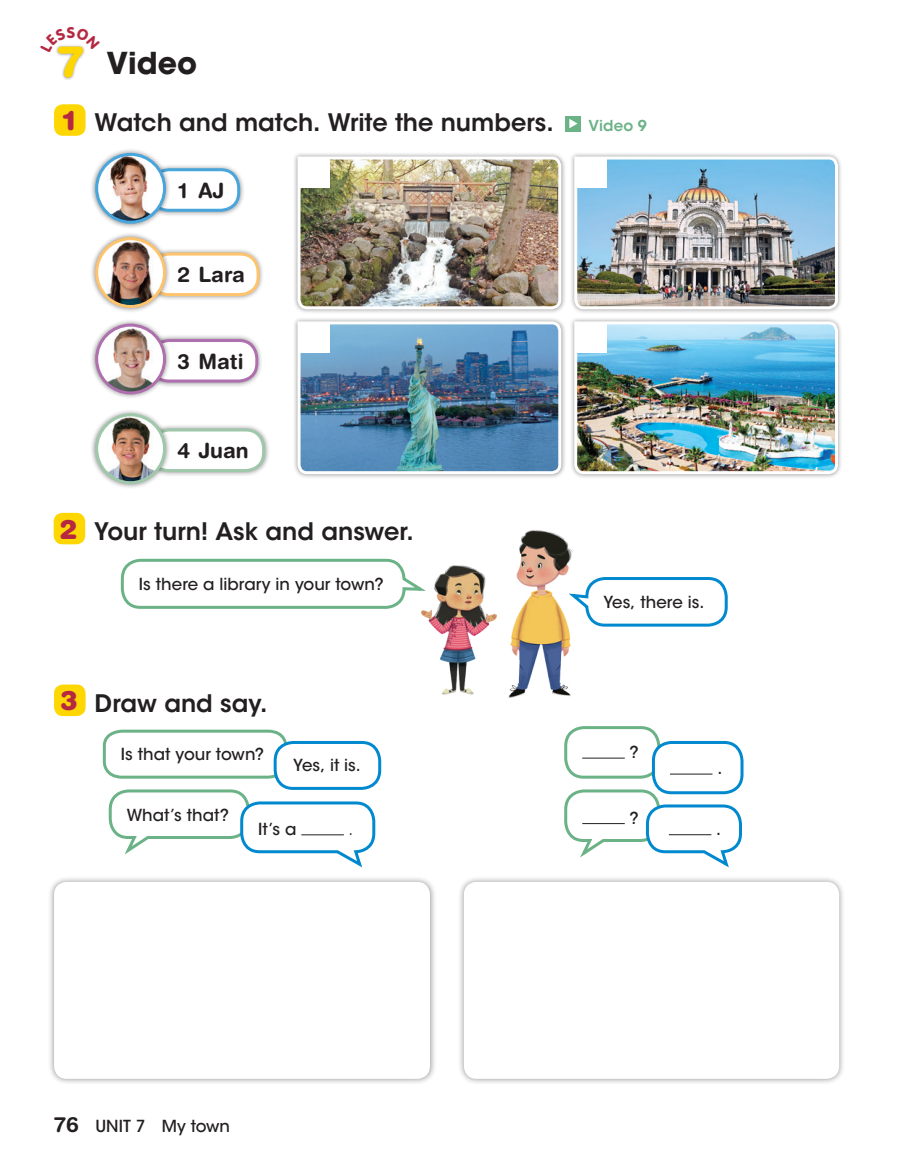
<style>
.page{position:relative;width:916px;height:1175px;background:#fff}
.page>*{position:absolute;margin:0;border:0;box-sizing:border-box;transform-origin:0 0}
.t1{font:700 30px "ITC Avant Garde Std";color:#231f20}
.t2{font:600 24px "ITC Avant Garde Std";color:#231f20}
.t3{font:700 21px "Helvetica Rounded LT Std";color:#231f20}
.t4{font:500 16.5px "ITC Avant Garde Std";color:#231f20}
.t5{font:16.5px "ITC Avant Garde Std";color:#231f20}
.t6{font:600 15px "ITC Avant Garde Std";letter-spacing:.01em;color:#6bb286}
.s1{font-family:"Helvetica Rounded LT Std";font-weight:900;font-size:43.5px;color:#fed702}
.s2{font-family:"Helvetica Rounded LT Std";font-weight:900;font-size:27px;color:#b62841}
.s3{font-family:"Helvetica Rounded LT Std";font-weight:700;font-size:21px}
</style>
<div class="page">
<div style="left:292px;top:151px;width:274px;height:163px;background:#231f20;opacity:.5"></div>
<img style="left:296px;top:155px;width:266px;height:156px">
<div style="left:292px;top:316px;width:274px;height:163px;background:#231f20;opacity:.5"></div>
<img style="left:296px;top:320px;width:266px;height:156px">
<div style="left:569px;top:151px;width:274px;height:163px;background:#231f20;opacity:.5"></div>
<img style="left:572px;top:155px;width:267px;height:156px">
<div style="left:569px;top:316px;width:274px;height:163px;background:#231f20;opacity:.5"></div>
<img style="left:572px;top:320px;width:267px;height:156px">
<div style="left:299px;top:158px;width:30px;height:30px;background:#fff"></div>
<div style="left:575px;top:158px;width:31px;height:30px;background:#fff"></div>
<div style="left:575px;top:323px;width:31px;height:30px;background:#fff"></div>
<div style="left:299px;top:323px;width:30px;height:30px;background:#fff"></div>
<div style="left:55px;top:44px;width:31px;height:36px;background:#231f20;opacity:.5"></div>
<div style="left:145px;top:247px;width:119px;height:54px;background:#231f20;opacity:.5"></div>
<div style="left:151px;top:254px;width:107px;height:40px;background:#fff;border-radius:18px"></div>
<div style="left:150px;top:252px;width:109px;height:44px;border:3px solid #fdc36d;border-radius:18px"></div>
<svg style="left:590px;top:577px;width:138px;height:50px"></svg>
<div style="left:54px;top:513px;width:31px;height:31px;background:#fed702;border-radius:9px"></div>
<div style="left:54px;top:684px;width:32px;height:32px;background:#fed702;border-radius:9px"></div>
<div style="left:54px;top:104px;width:32px;height:32px;background:#fed702;border-radius:9px"></div>
<div style="left:565px;top:116px;width:16px;height:15px;background:#6bb286"></div>
<svg style="left:569px;top:119px;width:8px;height:9px"></svg>
<svg style="left:120px;top:558px;width:279px;height:51px"></svg>
<div style="left:145px;top:334px;width:118px;height:53px;background:#231f20;opacity:.5"></div>
<div style="left:151px;top:340px;width:106px;height:41px;background:#fff;border-radius:18px"></div>
<div style="left:150px;top:339px;width:108px;height:43px;border:3px solid #ae70ae;border-radius:18px"></div>
<div style="left:145px;top:163px;width:100px;height:54px;background:#231f20;opacity:.5"></div>
<div style="left:151px;top:170px;width:87px;height:40px;background:#fff;border-radius:18px"></div>
<div style="left:150px;top:168px;width:90px;height:44px;border:3px solid #48a6dc;border-radius:18px"></div>
<div style="left:145px;top:423px;width:125px;height:54px;background:#231f20;opacity:.5"></div>
<div style="left:151px;top:430px;width:112px;height:40px;background:#fff;border-radius:18px"></div>
<div style="left:150px;top:428px;width:115px;height:44px;border:3px solid #9fc8ab;border-radius:18px"></div>
<svg style="left:102px;top:729px;width:185px;height:51px"></svg>
<hr style="left:582px;top:757px;width:42px;height:1px;background:#231f20">
<div style="left:564px;top:726px;width:96px;height:52px;border:3px solid #6bb286;border-radius:18px"></div>
<div style="left:48px;top:875px;width:388px;height:210px;background:#231f20;opacity:.5"></div>
<div style="left:56px;top:883px;width:372px;height:193px;background:#fff;border-radius:11px"></div>
<div style="left:54px;top:881px;width:376px;height:197px;border:4px solid #fff;border-radius:11px"></div>
<div style="left:457px;top:875px;width:388px;height:210px;background:#231f20;opacity:.5"></div>
<div style="left:465px;top:883px;width:372px;height:193px;background:#fff;border-radius:11px"></div>
<div style="left:464px;top:881px;width:375px;height:197px;border:4px solid #fff;border-radius:11px"></div>
<div style="left:275px;top:742px;width:104px;height:46px;background:#fff;border-radius:18px"></div>
<div style="left:273px;top:741px;width:108px;height:49px;border:3px solid #0089cf;border-radius:18px"></div>
<svg style="left:108px;top:788px;width:268px;height:80px"></svg>
<svg style="left:564px;top:788px;width:178px;height:80px"></svg>
<div style="left:653px;top:742px;width:88px;height:50px;background:#fff;border-radius:18px"></div>
<hr style="left:669px;top:773px;width:43px;height:1px;background:#231f20">
<div style="left:651px;top:741px;width:92px;height:53px;border:3px solid #0089cf;border-radius:18px"></div>
<div style="left:90px;top:408px;width:81px;height:81px;background:#231f20;opacity:.5"></div>
<img style="left:97px;top:415px;width:67px;height:67px;border-radius:34px">
<div style="left:95px;top:413px;width:71px;height:71px;border:3px solid #9fc8ab;border-radius:50%"></div>
<div style="left:90px;top:318px;width:81px;height:81px;background:#231f20;opacity:.5"></div>
<img style="left:97px;top:325px;width:67px;height:68px;border-radius:34px">
<div style="left:95px;top:323px;width:71px;height:71px;border:3px solid #ae70ae;border-radius:50%"></div>
<div style="left:90px;top:232px;width:81px;height:81px;background:#231f20;opacity:.5"></div>
<img style="left:97px;top:239px;width:67px;height:67px;border-radius:34px">
<div style="left:95px;top:237px;width:71px;height:71px;border:3px solid #fdc36d;border-radius:50%"></div>
<div style="left:90px;top:148px;width:81px;height:81px;background:#231f20;opacity:.5"></div>
<img style="left:97px;top:154px;width:67px;height:68px;border-radius:34px">
<div style="left:95px;top:153px;width:71px;height:71px;border:3px solid #48a6dc;border-radius:50%"></div>
<img style="left:399px;top:530px;width:191px;height:168px">
<svg style="left:55px;top:44px;width:31px;height:8px"></svg>
<p class="t1" style="left:58px;top:43px;width:140px"><span class="s1">7</span> Video</p>
<p class="t2" style="left:62px;top:107px;width:493px"><span class="s2">1</span> Watch and match. Write the numbers.</p>
<p class="t6" style="left:588px;top:116px;width:60px">Video 9</p>
<p class="t3" style="left:179px;top:178px;width:47px">1 AJ</p>
<p class="t3" style="left:177px;top:262px;width:69px">2 Lara</p>
<p class="t3" style="left:177px;top:348px;width:68px">3 Mati</p>
<p class="t3" style="left:177px;top:438px;width:73px">4 Juan</p>
<p class="t2" style="left:60px;top:516px;width:355px"><span class="s2">2</span> Your turn! Ask and answer.</p>
<p class="t4" style="left:139px;top:573px;width:246px">Is there a library in your town?</p>
<p class="t2" style="left:60px;top:687px;width:209px"><span class="s2">3</span> Draw and say.</p>
<p class="t4" style="left:121px;top:744px;width:145px">Is that your town?</p>
<p class="t4" style="left:293px;top:755px;width:69px">Yes, it is.</p>
<p class="t4" style="left:603px;top:591px;width:102px">Yes, there is.</p>
<p class="t4" style="left:629px;top:742px;width:11px">?</p>
<p class="t4" style="left:717px;top:757px;width:6px">.</p>
<p class="t4" style="left:127px;top:804px;width:104px">What’s that?</p>
<p class="t4" style="left:629px;top:807px;width:11px">?</p>
<p class="t4" style="left:258px;top:819px;width:40px">It’s a</p>
<p class="t5" style="left:348px;top:819px;width:6px">.</p>
<p class="t4" style="left:716px;top:819px;width:6px">.</p>
<p class="t4" style="left:54px;top:1115px;width:177px"><span class="s3">76</span> UNIT 7 My town</p>
</div>
